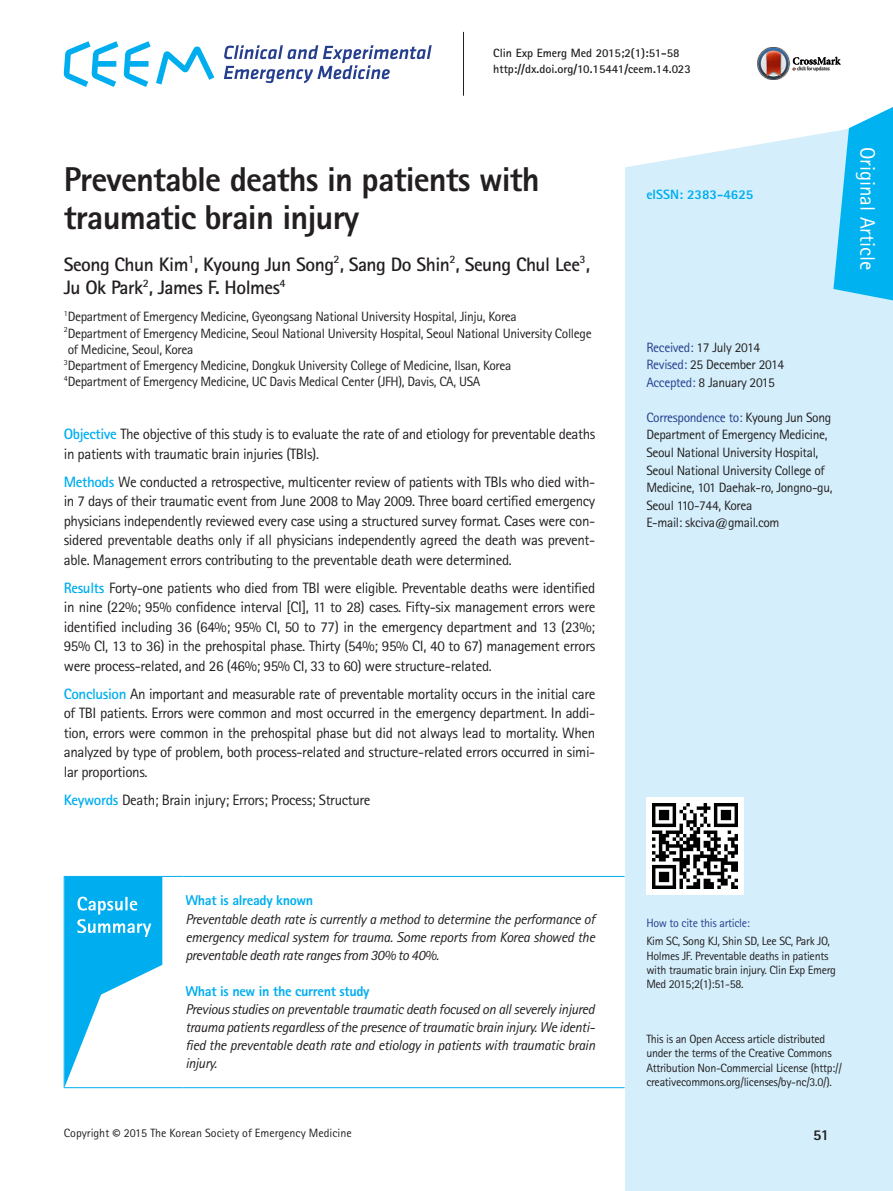
<style>
.page{position:relative;width:893px;height:1191px;background:#fff}
.page>*{position:absolute;margin:0;border:0;box-sizing:border-box;transform-origin:0 0}
.제목{font:800 34.5px/38px "Rotis Sans Serif Std";letter-spacing:-.025em;color:#231f20}
.t1{font:21px "Rotis Sans Serif Std";color:#fff}
.저자{font:700 19.5px/23.4px "Rotis Sans Serif Std";letter-spacing:-.025em;color:#231f20}
.초록{font:15px/19.5px "Rotis Sans Serif Std";letter-spacing:-.025em;color:#231f20;text-align:justify}
.t2{font:800 15px "Rotis Sans Serif Std";color:#231f20}
.요약_article_본문{font:italic 14.25px/18px "Rotis Sans Serif Std";letter-spacing:-.02em;color:#231f20;text-align:justify}
.요약_article_볼드{font:800 14.25px "Rotis Sans Serif Std";letter-spacing:-.025em;color:#00aeef}
.소속{font:13.5px/16.2px "Rotis Sans Serif Std";letter-spacing:-.025em;color:#231f20}
.교신저자{font:13.5px/17.5px "Rotis Sans Serif Std";letter-spacing:-.025em;color:#231f20}
.교신저자-2{font:13.5px "Rotis Sans Serif Std";letter-spacing:-.025em;color:#253f8e}
.t3{font:800 13.5px "Rotis Sans Serif Std";color:#00aeef}
.인용주소본문{font:12px/14.4px "Rotis Sans Serif Std";letter-spacing:-.025em;color:#231f20}
.잡지볼륨{font:700 12px "Rotis Sans Serif Std";color:#231f20}
.인용주소본문-2{font:12px "Rotis Sans Serif Std";color:#231f20}
.인용주소볼드{font:12px "Rotis Sans Serif Std";letter-spacing:-.025em;color:#253f8e}
.s1{font-weight:700;color:#00aeef}
.s2{color:#253f8e}
.s3{color:#231f20}
.s4{font-family:"Myriad Pro";font-weight:700}
</style>
<div class="page">
<div style="left:625px;top:131px;width:268px;height:1060px;background:#d4effb"></div>
<svg style="left:833px;top:107px;width:60px;height:193px;background:#31c0f1"></svg>
<svg style="left:64px;top:41px;width:54px;height:46px"></svg>
<svg style="left:124px;top:41px;width:90px;height:46px"></svg>
<svg style="left:224px;top:45px;width:208px;height:38px"></svg>
<hr style="left:463px;top:32px;width:1px;height:64px;background:#231f20">
<div style="left:646px;top:797px;width:98px;height:98px;background:#fff"></div>
<img style="left:653px;top:803px;width:85px;height:85px">
<hr style="left:64px;top:876px;width:1px;height:211px;background:#00aeef">
<hr style="left:183px;top:876px;width:442px;height:1px;background:#00aeef">
<hr style="left:183px;top:1087px;width:442px;height:1px;background:#00aeef">
<hr style="left:64px;top:876px;width:119px;height:1px;background:#00aeef">
<hr style="left:64px;top:1087px;width:119px;height:1px;background:#00aeef">
<svg style="left:65px;top:876px;width:97px;height:210px"></svg>
<img style="left:758px;top:47px;width:83px;height:32px">
<p class="잡지볼륨" style="left:493px;top:45px;width:188px">Clin Exp Emerg Med 2015;2(1):51-58</p>
<p class="잡지볼륨" style="left:493px;top:62px;width:199px">http://dx.doi.org/10.15441/ceem.14.023</p>
<p class="제목" style="left:64px;top:160px;width:477px">Preventable deaths in patients with traumatic brain injury</p>
<p class="저자" style="left:64px;top:252px;width:528px">Seong Chun Kim<sup>1</sup>, Kyoung Jun Song<sup>2</sup>, Sang Do Shin<sup>2</sup>, Seung Chul Lee<sup>3</sup>,<br>Ju Ok Park<sup>2</sup>, James F. Holmes<sup>4</sup></p>
<p class="소속" style="left:64px;top:308px;width:455px"><sup>1</sup>Department of Emergency Medicine, Gyeongsang National University Hospital, Jinju, Korea</p>
<p class="소속" style="left:64px;top:325px;width:529px"><sup>2</sup>Department of Emergency Medicine, Seoul National University Hospital, Seoul National University College of Medicine, Seoul, Korea</p>
<p class="소속" style="left:64px;top:357px;width:449px"><sup>3</sup>Department of Emergency Medicine, Dongkuk University College of Medicine, Ilsan, Korea</p>
<p class="소속" style="left:64px;top:373px;width:418px"><sup>4</sup>Department of Emergency Medicine, UC Davis Medical Center (JFH), Davis, CA, USA</p>
<p class="초록" style="left:64px;top:424px;width:533px"><span class="s1">Objective</span> The objective of this study is to evaluate the rate of and etiology for preventable deaths in patients with traumatic brain injuries (TBIs).</p>
<p class="초록" style="left:64px;top:472px;width:533px"><span class="s1">Methods</span> We conducted a retrospective, multicenter review of patients with TBIs who died with&shy;in 7 days of their traumatic event from June 2008 to May 2009. Three board certified emergency physicians independently reviewed every case using a structured survey format. Cases were con&shy;sidered preventable deaths only if all physicians independently agreed the death was prevent&shy;able. Management errors contributing to the preventable death were determined.</p>
<p class="초록" style="left:64px;top:578px;width:533px"><span class="s1">Results</span> Forty-one patients who died from TBI were eligible. Preventable deaths were identified in nine (22%; 95% confidence interval [CI], 11 to 28) cases. Fifty-six management errors were identified including 36 (64%; 95% CI, 50 to 77) in the emergency department and 13 (23%; 95% CI, 13 to 36) in the prehospital phase. Thirty (54%; 95% CI, 40 to 67) management errors were process-related, and 26 (46%; 95% CI, 33 to 60) were structure-related.</p>
<p class="초록" style="left:64px;top:684px;width:533px"><span class="s1">Conclusion</span> An important and measurable rate of preventable mortality occurs in the initial care of TBI patients. Errors were common and most occurred in the emergency department. In addi&shy;tion, errors were common in the prehospital phase but did not always lead to mortality. When analyzed by type of problem, both process-related and structure-related errors occurred in simi&shy;lar proportions.</p>
<p class="초록" style="left:64px;top:790px;width:308px"><span class="s1">Keywords</span> Death; Brain injury; Errors; Process; Structure</p>
<p class="t3" style="left:646px;top:185px;width:109px">eISSN: 2383-4625</p>
<p class="t1" style="left:880px;top:147px;width:125px;rotate:90deg">Original Article</p>
<p class="교신저자" style="left:646px;top:338px;width:115px"><span class="s2">Received:</span> 17 July 2014</p>
<p class="교신저자" style="left:646px;top:356px;width:139px"><span class="s2">Revised:</span> 25 December 2014</p>
<p class="교신저자" style="left:646px;top:373px;width:130px"><span class="s2">Accepted:</span> 8 January 2015</p>
<p class="교신저자-2" style="left:646px;top:409px;width:187px">Correspondence to: <span class="s3">Kyoung Jun Song</span></p>
<p class="교신저자" style="left:646px;top:426px;width:188px">Department of Emergency Medicine, Seoul National University Hospital, Seoul National University College of Medicine, 101 Daehak-ro, Jongno-gu, Seoul 110-744, Korea</p>
<p class="교신저자" style="left:646px;top:514px;width:135px">E-mail: skciva@gmail.com</p>
<p class="요약_article_볼드" style="left:185px;top:891px;width:129px">What is already known</p>
<p class="요약_article_본문" style="left:185px;top:909px;width:411px">Preventable death rate is currently a method to determine the performance of emergency medical system for trauma. Some reports from Korea showed the preventable death rate ranges from 30% to 40%.</p>
<p class="요약_article_볼드" style="left:185px;top:981px;width:186px">What is new in the current study</p>
<p class="요약_article_본문" style="left:185px;top:999px;width:411px">Previous studies on preventable traumatic death focused on all severely injured trauma patients regardless of the presence of traumatic brain injury. We identi&shy;fied the preventable death rate and etiology in patients with traumatic brain injury.</p>
<p class="인용주소볼드" style="left:646px;top:915px;width:105px">How to cite this article:</p>
<p class="인용주소본문" style="left:646px;top:934px;width:191px">Kim SC, Song KJ, Shin SD, Lee SC, Park JO, Holmes JF. Preventable deaths in patients with traumatic brain injury. Clin Exp Emerg Med 2015;2(1):51-58.</p>
<p class="인용주소본문" style="left:646px;top:1031px;width:197px">This is an Open Access article distributed under the terms of the Creative Commons Attribution Non-Commercial License (http:// creativecommons.org/licenses/by-nc/3.0/).</p>
<p class="인용주소본문-2" style="left:64px;top:1126px;width:290px">Copyright <span class="s4">©</span> 2015 The Korean Society of Emergency Medicine</p>
<p class="t2" style="left:813px;top:1125px;width:18px">51</p>
</div>
